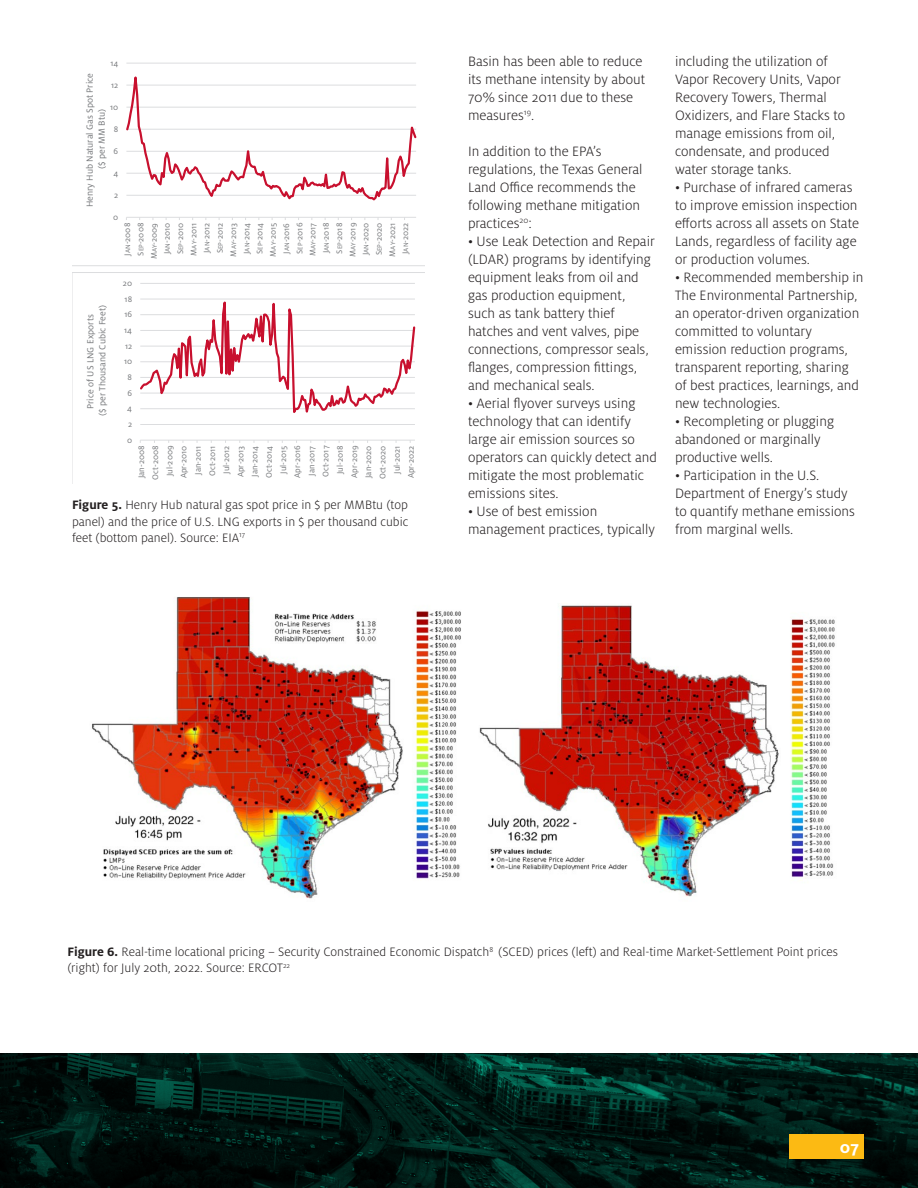
<style>
.page{position:relative;width:918px;height:1188px;background:#fff}
.page>*{position:absolute;margin:0;border:0;box-sizing:border-box;transform-origin:0 0}
.t1{font:700 18px "Milo OT";color:#fff}
.t2{font:300 15px/18px "Milo OT";color:#231f20}
.t3{font:300 13.5px/16.2px "Milo OT";color:#231f20;text-align:justify}
.t4{font:9.9px/11.9px "Milo OT";color:#76787b;text-align:center}
.t5{font:8.85px/13.2px "Milo OT";color:#76787b;text-align:right}
.s1{font-size:7.05px}
.s2{font-weight:700}
</style>
<div class="page">
<img style="left:0;top:1053px;width:918px;height:135px">
<div style="left:790px;top:1134px;width:74px;height:25px;background:#fcba13"></div>
<svg style="left:72px;top:62px;width:352px;height:204px"></svg>
<svg style="left:72px;top:272px;width:352px;height:212px"></svg>
<img style="left:92px;top:597px;width:369px;height:302px">
<img style="left:479px;top:605px;width:356px;height:292px">
<p class="t5" style="left:110px;top:56px;width:9px">14</p>
<p class="t4" style="left:84px;top:207px;width:135px;rotate:-90deg">Henry Hub Natural Gas Spot Price ($ per MM Btu)</p>
<p class="t5" style="left:111px;top:78px;width:9px">12</p>
<p class="t5" style="left:110px;top:100px;width:10px">10</p>
<p class="t5" style="left:114px;top:122px;width:6px">8</p>
<p class="t5" style="left:114px;top:144px;width:6px">6</p>
<p class="t5" style="left:113px;top:166px;width:6px">4</p>
<p class="t5" style="left:114px;top:188px;width:6px">2</p>
<p class="t5" style="left:113px;top:211px;width:7px">0</p>
<p class="t5" style="left:121px;top:259px;width:38px;rotate:-90deg">J<span class="s1">AN</span>-2008<br>S<span class="s1">EP</span>-2008<br>M<span class="s1">AY</span>-2009<br>J<span class="s1">AN</span>-2010<br>S<span class="s1">EP</span>-2010<br>M<span class="s1">AY</span>-2011<br>J<span class="s1">AN</span>-2012<br>S<span class="s1">EP</span>-2012<br>M<span class="s1">AY</span>-2013<br>J<span class="s1">AN</span>-2014<br>S<span class="s1">EP</span>-2014<br>M<span class="s1">AY</span>-2015<br>J<span class="s1">AN</span>-2016<br>S<span class="s1">EP</span>-2016<br>M<span class="s1">AY</span>-2017<br>J<span class="s1">AN</span>-2018<br>S<span class="s1">EP</span>-2018<br>M<span class="s1">AY</span>-2019<br>J<span class="s1">AN</span>-2020<br>S<span class="s1">EP</span>-2020<br>M<span class="s1">AY</span>-2021<br>J<span class="s1">AN</span>-2022</p>
<p class="t5" style="left:123px;top:277px;width:11px">20</p>
<p class="t4" style="left:85px;top:416px;width:112px;rotate:-90deg">Price of US LNG Exports<br>($ per Thousand Cubic Feet)</p>
<p class="t5" style="left:125px;top:292px;width:9px">18</p>
<p class="t5" style="left:124px;top:308px;width:9px">16</p>
<p class="t5" style="left:124px;top:324px;width:9px">14</p>
<p class="t5" style="left:125px;top:339px;width:9px">12</p>
<p class="t5" style="left:124px;top:355px;width:10px">10</p>
<p class="t5" style="left:128px;top:371px;width:6px">8</p>
<p class="t5" style="left:128px;top:386px;width:6px">6</p>
<p class="t5" style="left:127px;top:402px;width:6px">4</p>
<p class="t5" style="left:128px;top:418px;width:6px">2</p>
<p class="t5" style="left:127px;top:433px;width:7px">0</p>
<p class="t5" style="left:134px;top:480px;width:35px;line-height:14.2px;rotate:-90deg">Jan-2008<br>Oct-2008<br>Jul-2009<br>Apr-2010<br>Jan-2011<br>Oct-2011<br>Jul-2012<br>Apr-2013<br>Jan-2014<br>Oct-2014<br>Jul-2015<br>Apr-2016<br>Jan-2017<br>Oct-2017<br>Jul-2018<br>Apr-2019<br>Jan-2020<br>Oct-2020<br>Jul-2021<br>Apr-2022</p>
<p class="t3" style="left:72px;top:497px;width:338px"><span class="s2">Figure 5.</span> Henry Hub natural gas spot price in $ per MMBtu (top panel) and the price of U.S. LNG exports in $ per thousand cubic feet (bottom panel). Source: EIA<sup>17</sup></p>
<p class="t2" style="left:468px;top:52px;width:179px">Basin has been able to reduce its methane intensity by about<br>70% since 2011 due to these measures<sup>19</sup>.</p>
<p class="t2" style="left:468px;top:142px;width:176px">In addition to the EPA’s regulations, the Texas General<br>Land Office recommends the following methane mitigation practices<sup>20</sup>:</p>
<p class="t2" style="left:468px;top:232px;width:188px">• Use Leak Detection and Repair (LDAR) programs by identifying equipment leaks from oil and gas production equipment, such as tank battery thief hatches and vent valves, pipe connections, compressor seals, flanges, compression fittings, and mechanical seals.</p>
<p class="t2" style="left:468px;top:394px;width:190px">• Aerial flyover surveys using technology that can identify large air emission sources so operators can quickly detect and mitigate the most problematic emissions sites.</p>
<p class="t2" style="left:468px;top:502px;width:188px">• Use of best emission management practices, typically</p>
<p class="t2" style="left:675px;top:52px;width:172px">including the utilization of<br>Vapor Recovery Units, Vapor<br>Recovery Towers, Thermal<br>Oxidizers, and Flare Stacks to manage emissions from oil, condensate, and produced water storage tanks.</p>
<p class="t2" style="left:675px;top:178px;width:186px">• Purchase of infrared cameras to improve emission inspection efforts across all assets on State<br>Lands, regardless of facility age or production volumes.</p>
<p class="t2" style="left:675px;top:268px;width:190px">• Recommended membership in<br>The Environmental Partnership, an operator-driven organization committed to voluntary emission reduction programs, transparent reporting, sharing of best practices, learnings, and new technologies.</p>
<p class="t2" style="left:675px;top:412px;width:161px">• Recompleting or plugging abandoned or marginally productive wells.</p>
<p class="t2" style="left:675px;top:466px;width:181px">• Participation in the U.S.<br>Department of Energy’s study to quantify methane emissions from marginal wells.</p>
<p class="t3" style="left:68px;top:944px;width:772px"><span class="s2">Figure 6.</span> Real-time locational pricing – Security Constrained Economic Dispatch<sup>8</sup> (SCED) prices (left) and Real-time Market-Settlement Point prices (right) for July 20th, 2022. Source: ERCOT<sup>22</sup></p>
<p class="t1" style="left:840px;top:1138px;width:21px">07</p>
</div>
